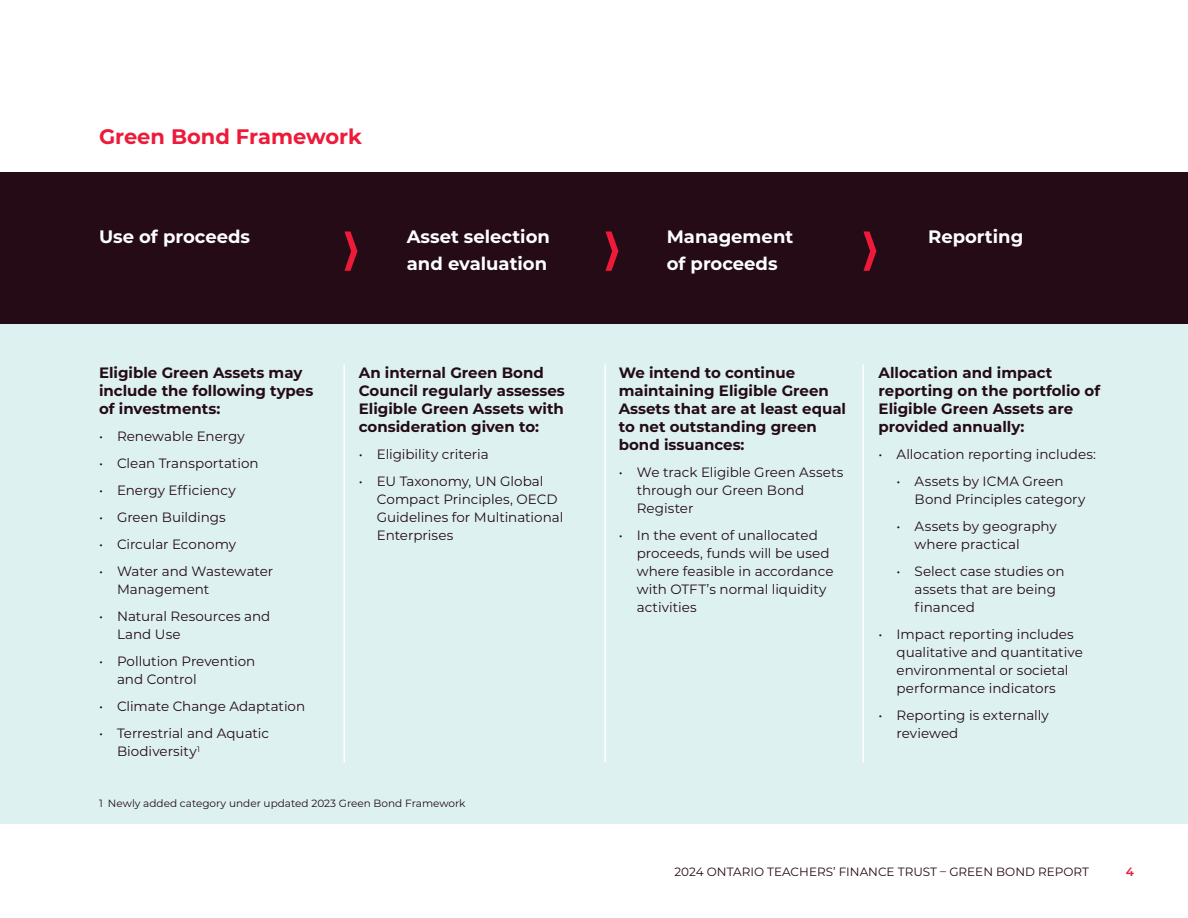
<style>
.page{position:relative;width:1188px;height:918px;background:#fff}
.page>*{position:absolute;margin:0;border:0;box-sizing:border-box;transform-origin:0 0}
.t1{font:700 21px "Montserrat";color:#ed1a39}
.Frameworks_KO{font:700 18px/27px "Montserrat";color:#fff}
.H3{font:700 15px/18px "Montserrat";color:#240b15}
.t2{font:13.5px/18px "Montserrat";color:#240b15}
.t3{font:12px "Montserrat";color:#240b15}
.t4{font:600 12px "Montserrat";color:#ed1a39}
.Footnote{font:10.5px "Montserrat";color:#240b15}
</style>
<div class="page">
<div style="left:0;top:324px;width:1188px;height:500px;background:#ddf1f0"></div>
<hr style="left:344px;top:364px;width:1px;height:398px;background:#fff">
<hr style="left:862px;top:364px;width:2px;height:398px;background:#fff">
<hr style="left:604px;top:364px;width:2px;height:398px;background:#fff">
<div style="left:0;top:172px;width:1188px;height:152px;background:#240b15"></div>
<svg style="left:344px;top:231px;width:13px;height:40px"></svg>
<svg style="left:605px;top:231px;width:13px;height:40px"></svg>
<svg style="left:863px;top:231px;width:13px;height:40px"></svg>
<h2 class="t1" style="left:99px;top:121px;width:265px">Green Bond Framework</h2>
<p class="Frameworks_KO" style="left:99px;top:222px;width:153px">Use of proceeds</p>
<p class="Frameworks_KO" style="left:407px;top:222px;width:145px">Asset selection and evaluation</p>
<p class="Frameworks_KO" style="left:667px;top:222px;width:128px">Management of proceeds</p>
<p class="Frameworks_KO" style="left:928px;top:222px;width:97px">Reporting</p>
<p class="H3" style="left:99px;top:363px;width:216px">Eligible Green Assets may include the following types of investments:</p>
<p class="t2" style="left:99px;top:427px;width:147px">• Renewable Energy</p>
<p class="t2" style="left:99px;top:454px;width:161px">• Clean Transportation</p>
<p class="t2" style="left:99px;top:481px;width:138px">• Energy Efficiency</p>
<p class="t2" style="left:99px;top:508px;width:128px">• Green Buildings</p>
<p class="t2" style="left:99px;top:535px;width:139px">• Circular Economy</p>
<p class="t2" style="left:117px;top:562px;width:158px;text-indent:-18px">• Water and Wastewater<br>Management</p>
<p class="t2" style="left:117px;top:607px;width:155px;text-indent:-18px">• Natural Resources and<br>Land Use</p>
<p class="t2" style="left:117px;top:652px;width:140px;text-indent:-18px">• Pollution Prevention and Control</p>
<p class="t2" style="left:99px;top:697px;width:208px">• Climate Change Adaptation</p>
<p class="t2" style="left:117px;top:724px;width:154px;text-indent:-18px">• Terrestrial and Aquatic<br>Biodiversity<sup>1</sup></p>
<p class="H3" style="left:359px;top:363px;width:207px">An internal Green Bond<br>Council regularly assesses<br>Eligible Green Assets with consideration given to:</p>
<p class="t2" style="left:359px;top:445px;width:131px">• Eligibility criteria</p>
<p class="t2" style="left:377px;top:472px;width:188px;text-indent:-18px">• EU Taxonomy, UN Global<br>Compact Principles, OECD<br>Guidelines for Multinational<br>Enterprises</p>
<p class="Footnote" style="left:99px;top:796px;width:368px">1 Newly added category under updated 2023 Green Bond Framework</p>
<p class="H3" style="left:619px;top:363px;width:229px">We intend to continue maintaining Eligible Green<br>Assets that are at least equal to net outstanding green bond issuances:</p>
<p class="t2" style="left:637px;top:463px;width:208px;text-indent:-18px">• We track Eligible Green Assets through our Green Bond<br>Register</p>
<p class="t2" style="left:637px;top:526px;width:198px;text-indent:-18px">• In the event of unallocated proceeds, funds will be used where feasible in accordance with OTFT’s normal liquidity activities</p>
<p class="H3" style="left:879px;top:363px;width:223px">Allocation and impact reporting on the portfolio of<br>Eligible Green Assets are provided annually:</p>
<p class="t2" style="left:879px;top:445px;width:219px">• Allocation reporting includes:</p>
<p class="t2" style="left:915px;top:472px;width:172px;text-indent:-18px">• Assets by ICMA Green<br>Bond Principles category</p>
<p class="t2" style="left:915px;top:517px;width:144px;text-indent:-18px">• Assets by geography where practical</p>
<p class="t2" style="left:915px;top:562px;width:151px;text-indent:-18px">• Select case studies on assets that are being financed</p>
<p class="t2" style="left:897px;top:625px;width:188px;text-indent:-18px">• Impact reporting includes qualitative and quantitative environmental or societal performance indicators</p>
<p class="t2" style="left:897px;top:706px;width:154px;text-indent:-18px">• Reporting is externally reviewed</p>
<p class="t3" style="left:675px;top:863px;width:416px">2024 ONTARIO TEACHERS’ FINANCE TRUST – GREEN BOND REPORT</p>
<p class="t4" style="left:1126px;top:863px;width:10px">4</p>
</div>
